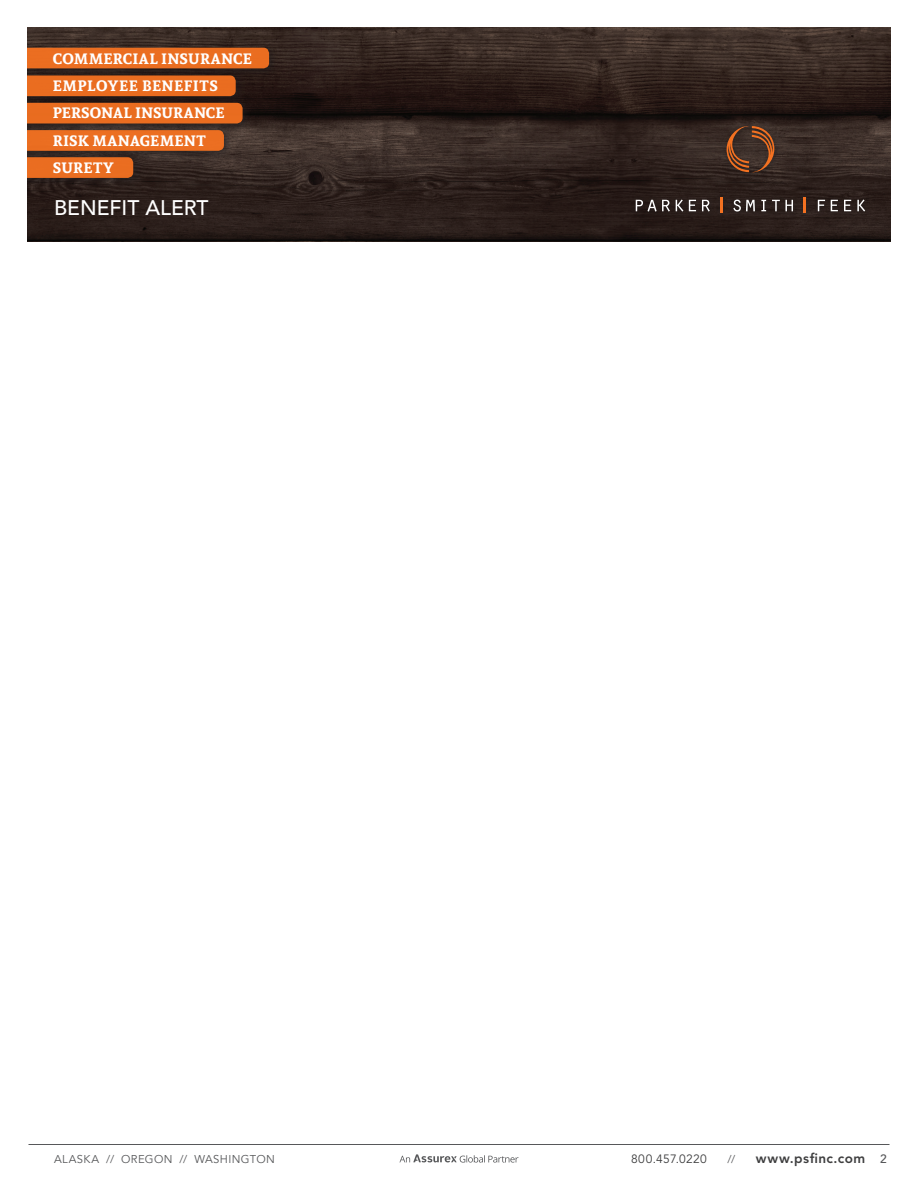
<style>
.page{position:relative;width:918px;height:1188px;background:#fff}
.page>*{position:absolute;margin:0;border:0;box-sizing:border-box;transform-origin:0 0}
.t1{font:500 21px "Avenir LT Std";color:#fff}
.t2{font:700 15px/27.3px "Andada";letter-spacing:.015em;color:#fff}
.t3{font:800 13.5px "Avenir LT Std";letter-spacing:.04em;color:#3e3e3f}
.t4{font:12px "Avenir LT Std";letter-spacing:.03em;color:#3e3e3f}
.t5{font:500 12px "Avenir LT Std";color:#57585a}
.t6{font:11.25px "Avenir LT Std";letter-spacing:.035em;color:#57585a}
</style>
<div class="page">
<img style="left:27px;top:27px;width:864px;height:215px">
<div style="left:632px;top:123px;width:238px;height:95px;background:#231f20;opacity:.75"></div>
<svg style="left:726px;top:126px;width:49px;height:46px;background:#623b26"></svg>
<svg style="left:636px;top:200px;width:34px;height:12px"></svg>
<svg style="left:676px;top:199px;width:7px;height:13px"></svg>
<svg style="left:689px;top:200px;width:7px;height:11px"></svg>
<svg style="left:702px;top:200px;width:8px;height:12px"></svg>
<svg style="left:733px;top:200px;width:22px;height:12px"></svg>
<svg style="left:761px;top:200px;width:5px;height:11px"></svg>
<svg style="left:772px;top:200px;width:21px;height:11px"></svg>
<svg style="left:818px;top:200px;width:7px;height:11px"></svg>
<svg style="left:831px;top:200px;width:7px;height:11px"></svg>
<svg style="left:844px;top:200px;width:7px;height:11px"></svg>
<svg style="left:857px;top:199px;width:8px;height:13px"></svg>
<svg style="left:720px;top:197px;width:2px;height:16px"></svg>
<svg style="left:804px;top:197px;width:2px;height:16px"></svg>
<div style="left:10px;top:43px;width:269px;height:34px;background:#231f20;opacity:.75"></div>
<div style="left:27px;top:48px;width:242px;height:20px;background:#ea6d21"></div>
<div style="left:10px;top:71px;width:235px;height:34px;background:#231f20;opacity:.75"></div>
<div style="left:27px;top:75px;width:209px;height:21px;background:#ea6d20"></div>
<div style="left:10px;top:98px;width:242px;height:35px;background:#231f20;opacity:.75"></div>
<div style="left:27px;top:103px;width:216px;height:21px;background:#e96c20"></div>
<div style="left:10px;top:125px;width:223px;height:35px;background:#231f20;opacity:.75"></div>
<svg style="left:27px;top:130px;width:197px;height:21px;background:#e76d21"></svg>
<div style="left:10px;top:152px;width:132px;height:35px;background:#231f20;opacity:.75"></div>
<svg style="left:27px;top:157px;width:106px;height:21px;background:#e66b20"></svg>
<div style="left:0;top:9px;width:27px;height:261px;background:#fff"></div>
<hr style="left:28px;top:1144px;width:862px;height:1px;background:#57585a">
<svg style="left:399px;top:1154px;width:120px;height:9px"></svg>
<p class="t2" style="left:53px;top:44px;width:201px">COMMERCIAL INSURANCE<br>EMPLOYEE BENEFITS<br>PERSONAL INSURANCE<br>RISK MANAGEMENT<br>SURETY</p>
<h1 class="t1" style="left:54px;top:195px;width:156px">BENEFIT ALERT</h1>
<p class="t6" style="left:54px;top:1152px;width:222px">ALASKA // OREGON // WASHINGTON</p>
<p class="t4" style="left:631px;top:1152px;width:77px">800.457.0220</p>
<p class="t6" style="left:727px;top:1152px;width:9px">//</p>
<p class="t3" style="left:756px;top:1150px;width:111px">www.psfinc.com</p>
<p class="t5" style="left:880px;top:1152px;width:8px">2</p>
</div>
